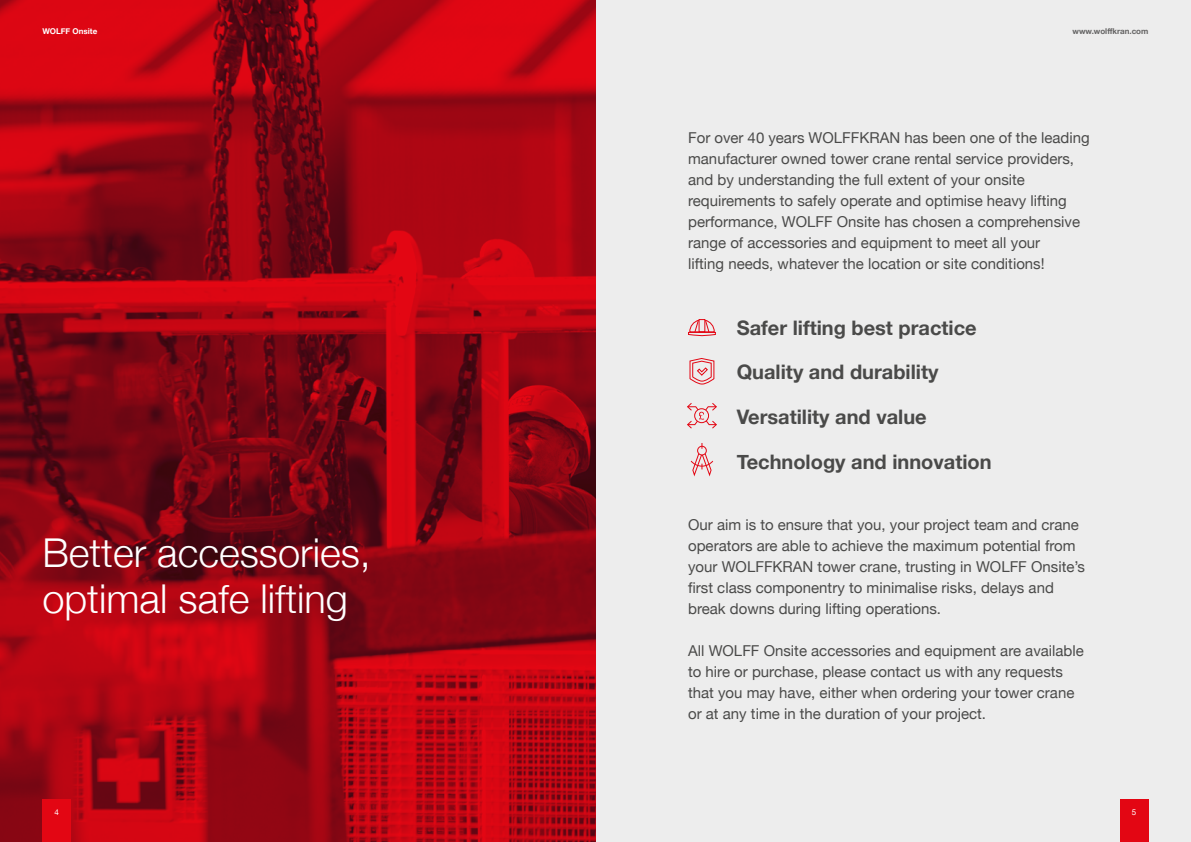
<style>
.page{position:relative;width:1191px;height:842px;background:#fff}
.page>*{position:absolute;margin:0;border:0;box-sizing:border-box;transform-origin:0 0}
.t1{font:300 39.8px/45.3px "Helvetica Neue";color:#fff}
.t2{font:700 20px "Helvetica Neue";color:#4a4a49}
.t3{font:15px/21px "Helvetica Neue";color:#4a4a49}
.t4{font:700 8px "Helvetica Neue";color:#646363}
.t5{font:700 8px "Helvetica Neue";color:#fff}
.t6{font:8px "Helvetica Neue";color:#fff}
</style>
<div class="page">
<div style="left:595px;top:0;width:596px;height:842px;background:#ededed"></div>
<img style="left:0;top:0;width:595px;height:842px">
<svg style="left:689px;top:358px;width:25px;height:27px"></svg>
<svg style="left:688px;top:319px;width:28px;height:17px"></svg>
<svg style="left:687px;top:403px;width:30px;height:26px"></svg>
<svg style="left:690px;top:443px;width:23px;height:34px"></svg>
<div style="left:42px;top:799px;width:29px;height:43px;background:#e30613"></div>
<div style="left:1119px;top:799px;width:29px;height:43px;background:#e30613"></div>
<p class="t5" style="left:42px;top:25px;width:56px">WOLFF Onsite</p>
<p class="t4" style="left:1072px;top:25px;width:77px">www.wolffkran.com</p>
<p class="t3" style="left:688px;top:128px;width:403px">For over 40 years WOLFFKRAN has been one of the leading manufacturer owned tower crane rental service providers, and by understanding the full extent of your onsite requirements to safely operate and optimise heavy lifting performance, WOLFF Onsite has chosen a comprehensive range of accessories and equipment to meet all your<br>lifting needs, whatever the location or site conditions!</p>
<h1 class="t1" style="left:42px;top:528px;width:330px">Better accessories, optimal safe lifting</h1>
<h2 class="t2" style="left:736px;top:312px;width:241px">Safer lifting best practice</h2>
<h2 class="t2" style="left:736px;top:356px;width:203px">Quality and durability</h2>
<h2 class="t2" style="left:736px;top:401px;width:191px">Versatility and value</h2>
<h2 class="t2" style="left:736px;top:446px;width:256px">Technology and innovation</h2>
<p class="t3" style="left:688px;top:515px;width:398px">Our aim is to ensure that you, your project team and crane operators are able to achieve the maximum potential from your WOLFFKRAN tower crane, trusting in WOLFF Onsite’s first class componentry to minimalise risks, delays and break downs during lifting operations.</p>
<p class="t3" style="left:688px;top:641px;width:397px">All WOLFF Onsite accessories and equipment are available to hire or purchase, please contact us with any requests that you may have, either when ordering your tower crane or at any time in the duration of your project.</p>
<p class="t6" style="left:55px;top:806px;width:6px">4</p>
<p class="t6" style="left:1131px;top:806px;width:6px">5</p>
</div>
